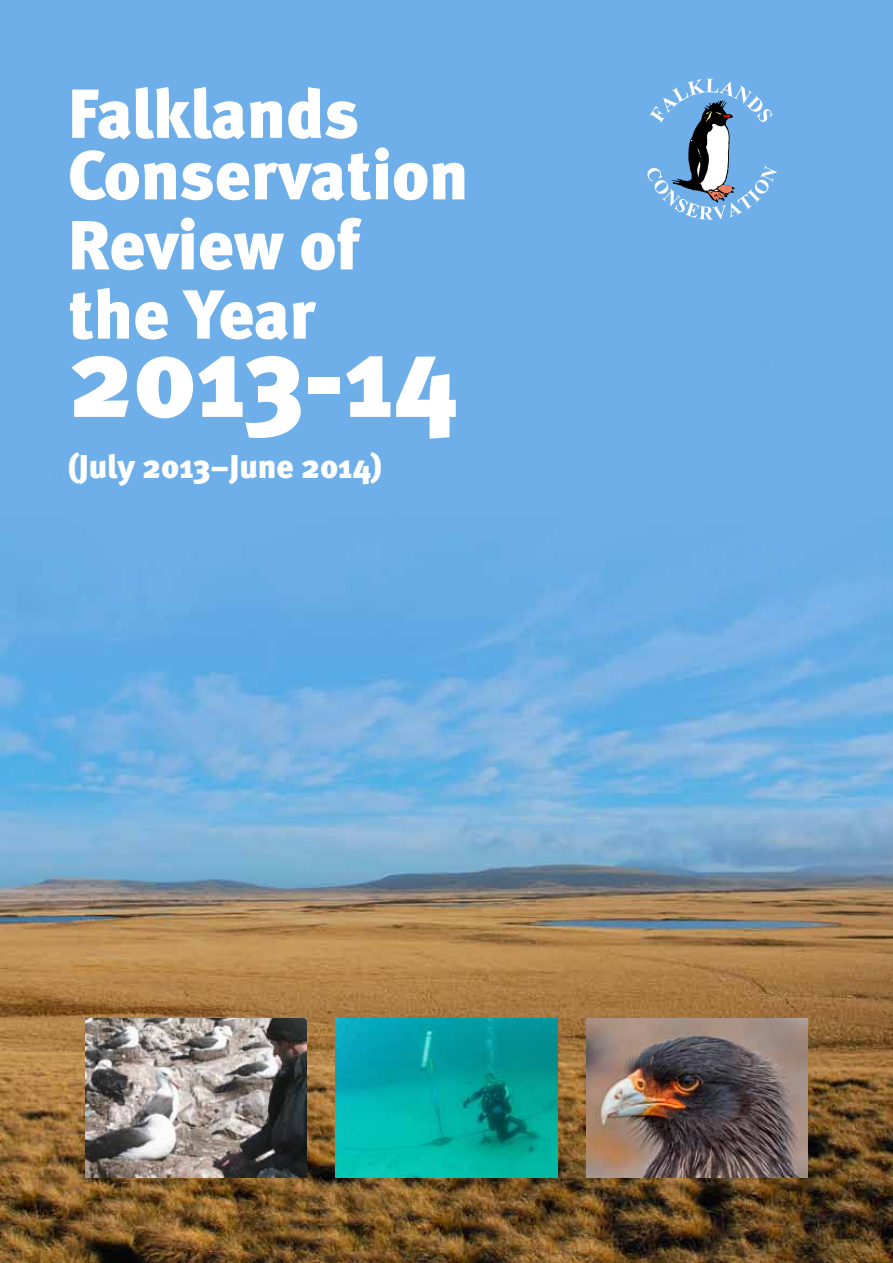
<style>
.page{position:relative;width:893px;height:1263px;background:#fff}
.page>*{position:absolute;margin:0;border:0;box-sizing:border-box;transform-origin:0 0}
.t1{font:900 114px "Meta";color:#fff}
.t2{font:900 69.3px/61.5px "Meta";color:#fff}
.t3{font:900 33px "Meta";color:#fff}
</style>
<div class="page">
<img style="left:0;top:0;width:893px;height:1263px">
<img style="left:85px;top:1018px;width:221px;height:160px">
<img style="left:587px;top:1018px;width:221px;height:160px">
<img style="left:336px;top:1018px;width:221px;height:160px">
<svg style="left:647px;top:79px;width:130px;height:141px;background:#79a9d4"></svg>
<p class="t2" style="left:68px;top:82px;width:402px">Falklands<br>Conservation</p>
<p class="t2" style="left:68px;top:210px;width:293px;line-height:69.3px">Review of the Year</p>
<h1 class="t1" style="left:68px;top:308px;width:391px">2013-14</h1>
<p class="t3" style="left:68px;top:447px;width:315px">(July 2013–June 2014)</p>
</div>
